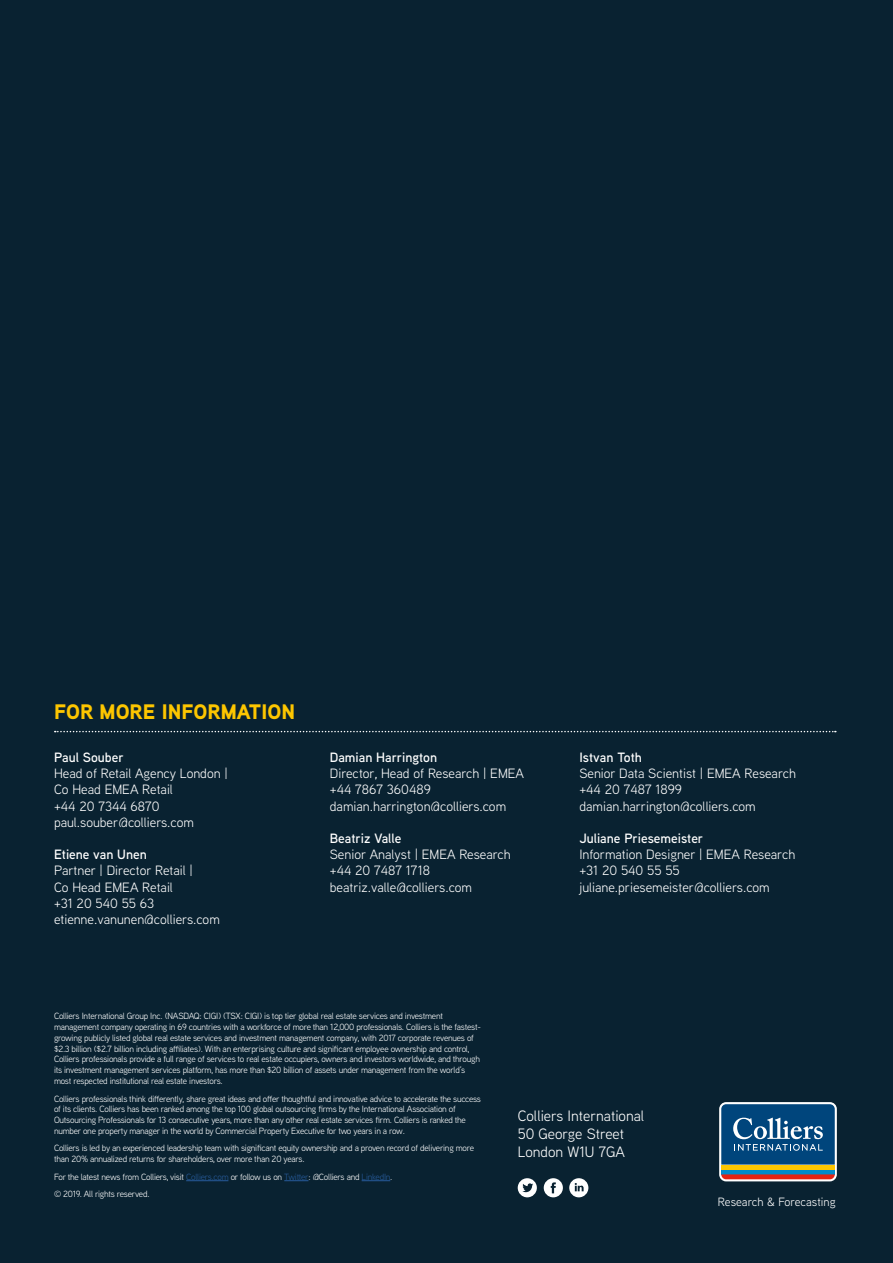
<style>
.page{position:relative;width:893px;height:1263px;background:#092231}
.page>*{position:absolute;margin:0;border:0;box-sizing:border-box;transform-origin:0 0}
.t1{font:900 21px "Aaux Next";color:#fdc600}
.t2{font:15px/18px "Aaux Next";color:#fff}
.t3{font:13.5px/16.2px "Aaux Next";color:#fff}
.t4{font:600 13.5px "Aaux Next";color:#fff}
.t5{font:12px "Aaux Next";color:#fff}
.t6{font:9px/10.8px "Aaux Next";letter-spacing:-.025em;color:#fff}
.s1{color:#275b9b}
</style>
<div class="page">
<svg style="left:719px;top:1102px;width:118px;height:79px;background:#466c87"></svg>
<svg style="left:55px;top:731px;width:781px;height:1px"></svg>
<div style="left:544px;top:1178px;width:19px;height:19px;background:#fff;border-radius:50%"></div>
<svg style="left:551px;top:1182px;width:5px;height:11px"></svg>
<svg style="left:569px;top:1178px;width:19px;height:19px"></svg>
<svg style="left:575px;top:1183px;width:9px;height:8px"></svg>
<div style="left:518px;top:1178px;width:19px;height:19px;background:#fff;border-radius:50%"></div>
<svg style="left:522px;top:1183px;width:11px;height:9px"></svg>
<hr style="left:186px;top:1180px;width:42px;height:1px;background:#275b9b">
<svg style="left:284px;top:1180px;width:24px;height:1px"></svg>
<svg style="left:362px;top:1180px;width:28px;height:1px"></svg>
<h1 class="t1" style="left:54px;top:696px;width:243px">FOR MORE INFORMATION</h1>
<h3 class="t4" style="left:54px;top:748px;width:71px">Paul Souber</h3>
<h3 class="t3" style="left:54px;top:765px;width:175px">Head of Retail Agency London |<br>Co Head EMEA Retail<br>+44 20 7344 6870 paul.souber@colliers.com</h3>
<h3 class="t4" style="left:54px;top:845px;width:94px">Etiene van Unen</h3>
<h3 class="t3" style="left:54px;top:862px;width:167px">Partner | Director Retail |<br>Co Head EMEA Retail<br>+31 20 540 55 63 etienne.vanunen@colliers.com</h3>
<h3 class="t4" style="left:330px;top:748px;width:109px">Damian Harrington</h3>
<h3 class="t3" style="left:330px;top:765px;width:196px">Director, Head of Research | EMEA +44 7867 360489 damian.harrington@colliers.com</h3>
<h3 class="t4" style="left:330px;top:829px;width:73px">Beatriz Valle</h3>
<h3 class="t3" style="left:330px;top:846px;width:182px">Senior Analyst | EMEA Research +44 20 7487 1718 beatriz.valle@colliers.com</h3>
<h3 class="t4" style="left:579px;top:748px;width:64px">Istvan Toth</h3>
<h3 class="t3" style="left:579px;top:765px;width:218px">Senior Data Scientist | EMEA Research +44 20 7487 1899 damian.harrington@colliers.com</h3>
<h3 class="t4" style="left:579px;top:829px;width:125px">Juliane Priesemeister</h3>
<h3 class="t3" style="left:579px;top:846px;width:217px">Information Designer | EMEA Research +31 20 540 55 55 juliane.priesemeister@colliers.com</h3>
<p class="t6" style="left:54px;top:1010px;width:428px">Colliers International Group Inc. (NASDAQ: CIGI) (TSX: CIGI) is top tier global real estate services and investment management company operating in 69 countries with a workforce of more than 12,000 professionals. Colliers is the fastest&shy;growing publicly listed global real estate services and investment management company, with 2017 corporate revenues of $2.3 billion ($2.7 billion including affiliates). With an enterprising culture and significant employee ownership and control, Colliers professionals provide a full range of services to real estate occupiers, owners and investors worldwide, and through its investment management services platform, has more than $20 billion of assets under management from the world’s most respected institutional real estate investors.</p>
<p class="t6" style="left:54px;top:1093px;width:429px">Colliers professionals think differently, share great ideas and offer thoughtful and innovative advice to accelerate the success of its clients. Colliers has been ranked among the top 100 global outsourcing firms by the International Association of Outsourcing Professionals for 13 consecutive years, more than any other real estate services firm. Colliers is ranked the number one property manager in the world by Commercial Property Executive for two years in a row.</p>
<p class="t6" style="left:54px;top:1142px;width:422px">Colliers is led by an experienced leadership team with significant equity ownership and a proven record of delivering more than 20% annualized returns for shareholders, over more than 20 years.</p>
<p class="t6" style="left:54px;top:1167px;width:340px;line-height:17.5px">For the latest news from Colliers, visit <span class="s1">Colliers.com</span> or follow us on <span class="s1">Twitter</span>: @Colliers and <span class="s1">LinkedIn</span>. © 2019. All rights reserved.</p>
<h2 class="t2" style="left:518px;top:1107px;width:128px">Colliers International<br>50 George Street<br>London W1U 7GA</h2>
<h3 class="t5" style="left:718px;top:1194px;width:119px">Research &amp; Forecasting</h3>
</div>
